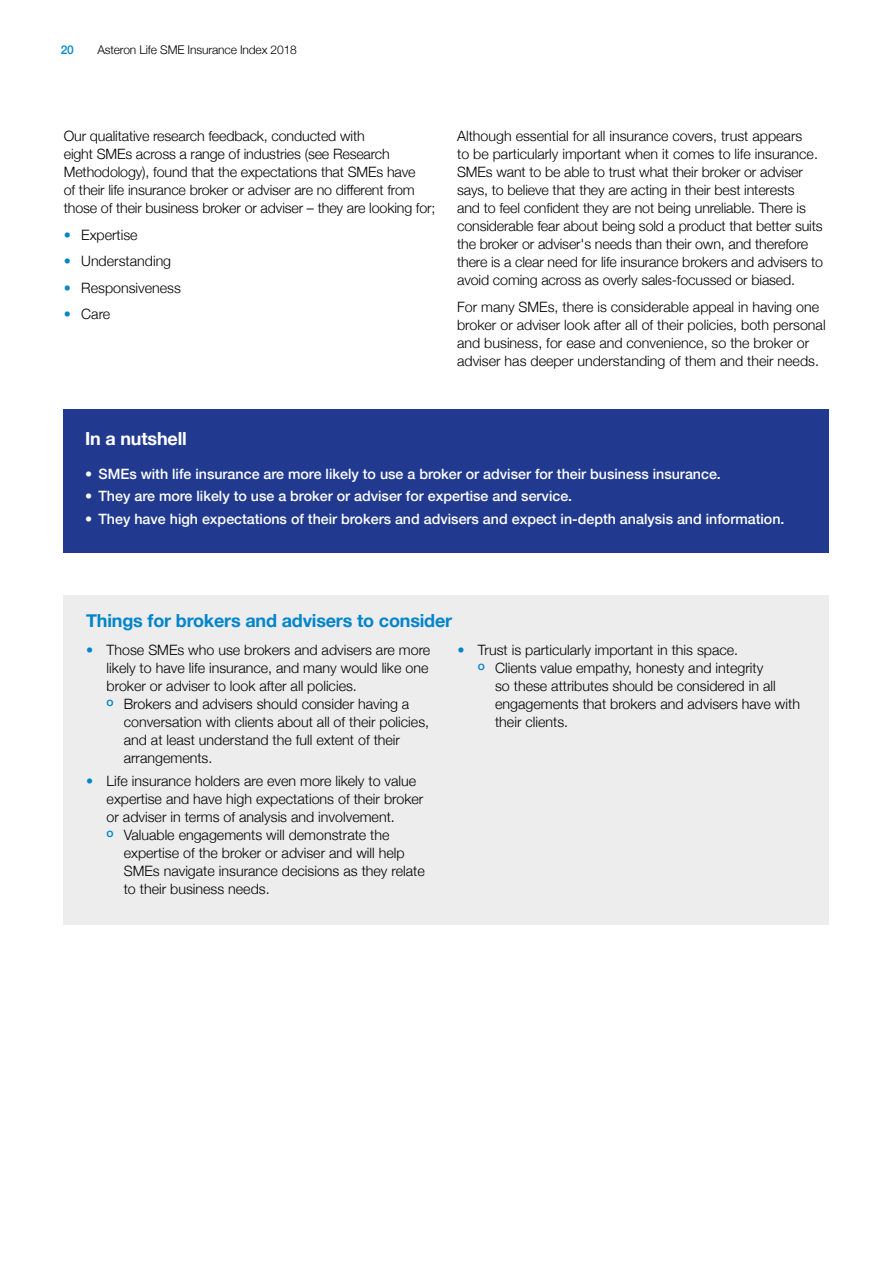
<style>
.page{position:relative;width:893px;height:1263px;background:#fff}
.page>*{position:absolute;margin:0;border:0;box-sizing:border-box;transform-origin:0 0}
.t1{font:700 18px "Helvetica Neue";letter-spacing:-.01em;color:#0085cb}
.t2{font:700 18px "Helvetica Neue";letter-spacing:-.01em;color:#fff}
.t3{font:300 14.25px/18px "Helvetica Neue";color:#000}
.t4{font:500 14.25px "Helvetica Neue";color:#fff}
.t5{font:300 12px "Helvetica Neue";letter-spacing:-.01em;color:#000}
.t6{font:500 12px "Helvetica Neue";color:#0085cb}
.s1{color:#0085cb}
</style>
<div class="page">
<div style="left:64px;top:409px;width:765px;height:144px;background:#213a8f"></div>
<div style="left:64px;top:596px;width:765px;height:329px;background:#ededed"></div>
<p class="t6" style="left:61px;top:40px;width:15px">20</p>
<p class="t5" style="left:97px;top:40px;width:201px">Asteron Life SME Insurance Index 2018</p>
<p class="t3" style="left:64px;top:126px;width:373px">Our qualitative research feedback, conducted with<br>eight SMEs across a range of industries (see Research Methodology), found that the expectations that SMEs have<br>of their life insurance broker or adviser are no different from those of their business broker or adviser – they are looking for;</p>
<p class="t3" style="left:64px;top:225px;width:75px"><span class="s1">•</span> Expertise</p>
<p class="t3" style="left:64px;top:251px;width:109px"><span class="s1">•</span> Understanding</p>
<p class="t3" style="left:64px;top:278px;width:119px"><span class="s1">•</span> Responsiveness</p>
<p class="t3" style="left:64px;top:304px;width:48px"><span class="s1">•</span> Care</p>
<p class="t3" style="left:457px;top:126px;width:367px">Although essential for all insurance covers, trust appears<br>to be particularly important when it comes to life insurance.<br>SMEs want to be able to trust what their broker or adviser says, to believe that they are acting in their best interests<br>and to feel confident they are not being unreliable. There is considerable fear about being sold a product that better suits the broker or adviser's needs than their own, and therefore there is a clear need for life insurance brokers and advisers to avoid coming across as overly sales-focussed or biased.</p>
<p class="t3" style="left:457px;top:297px;width:370px">For many SMEs, there is considerable appeal in having one broker or adviser look after all of their policies, both personal and business, for ease and convenience, so the broker or adviser has deeper understanding of them and their needs.</p>
<p class="t2" style="left:85px;top:425px;width:103px">In a nutshell</p>
<p class="t4" style="left:85px;top:463px;width:637px">• SMEs with life insurance are more likely to use a broker or adviser for their business insurance.</p>
<p class="t4" style="left:85px;top:485px;width:489px">• They are more likely to use a broker or adviser for expertise and service.</p>
<p class="t4" style="left:85px;top:507px;width:701px">• They have high expectations of their brokers and advisers and expect in-depth analysis and information.</p>
<p class="t1" style="left:86px;top:607px;width:368px">Things for brokers and advisers to consider</p>
<p class="t3" style="left:107px;top:640px;width:325px;text-indent:-20px"><span class="s1">•</span> Those SMEs who use brokers and advisers are more likely to have life insurance, and many would like one broker or adviser to look after all policies.<br><sup>o</sup> Brokers and advisers should consider having a</p>
<p class="t3" style="left:124px;top:712px;width:307px">conversation with clients about all of their policies, and at least understand the full extent of their arrangements.</p>
<p class="t3" style="left:107px;top:770px;width:318px;text-indent:-20px"><span class="s1">•</span> Life insurance holders are even more likely to value expertise and have high expectations of their broker or adviser in terms of analysis and involvement.<br><sup>o</sup> Valuable engagements will demonstrate the</p>
<p class="t3" style="left:124px;top:842px;width:303px">expertise of the broker or adviser and will help<br>SMEs navigate insurance decisions as they relate to their business needs.</p>
<p class="t3" style="left:457px;top:640px;width:282px"><span class="s1">•</span> Trust is particularly important in this space.</p>
<p class="t3" style="left:478px;top:658px;width:287px"><sup>o</sup> Clients value empathy, honesty and integrity</p>
<p class="t3" style="left:495px;top:676px;width:282px">so these attributes should be considered in all</p>
<p class="t3" style="left:495px;top:694px;width:306px">engagements that brokers and advisers have with</p>
<p class="t3" style="left:495px;top:712px;width:75px">their clients.</p>
</div>
